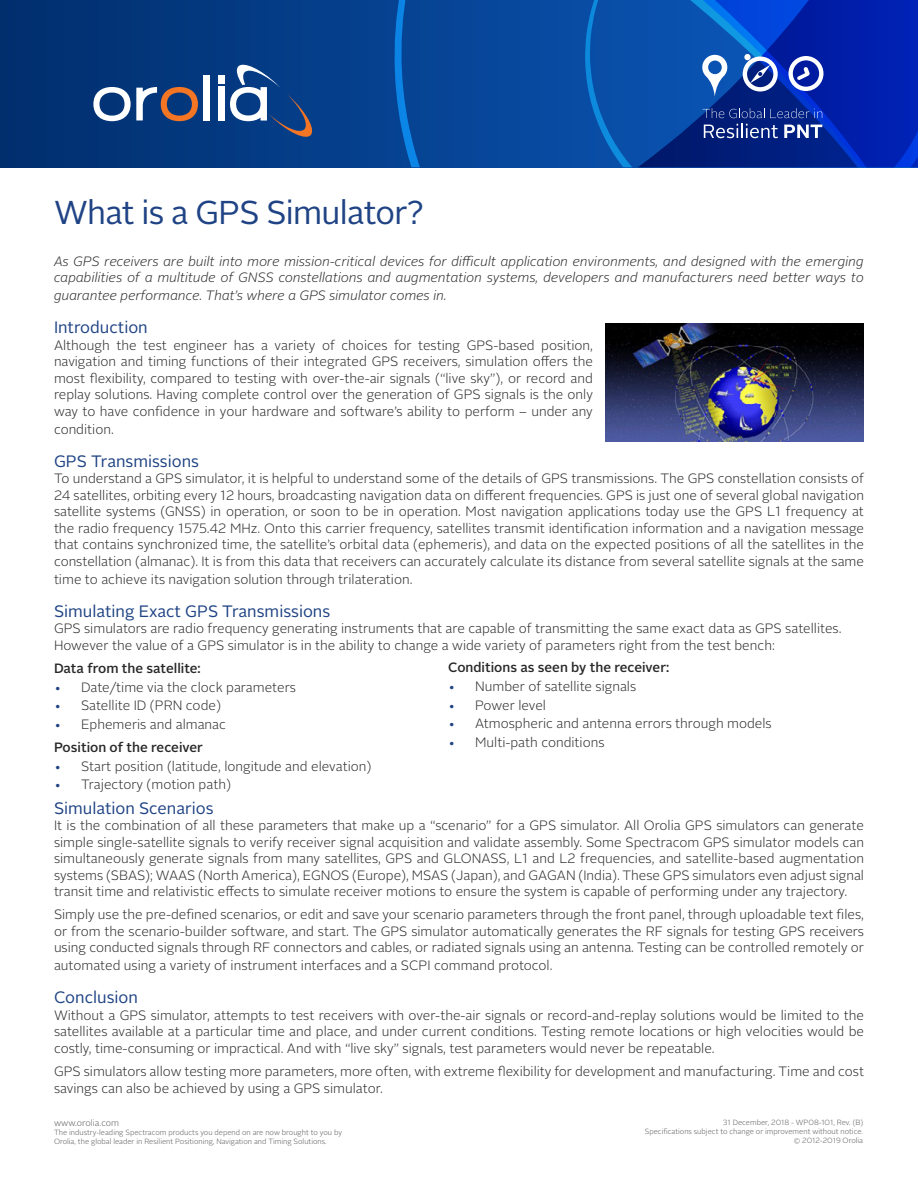
<style>
.page{position:relative;width:918px;height:1188px;background:#fff}
.page>*{position:absolute;margin:0;border:0;box-sizing:border-box;transform-origin:0 0}
.t1{font:33px "Alright Sans";letter-spacing:-.02em;color:#1f4384}
.t2{font:16.5px "Alright Sans";color:#1f4384}
.t3{font:300 13.5px/16.5px "Alright Sans";color:#292829;text-align:justify}
.t4{font:italic 300 13.5px/16.5px "Alright Sans";color:#292829}
.t5{font:500 13.5px/23.2px "Alright Sans";color:#292829}
.t6{font:300 9px "Alright Sans";color:#58595b}
.t7{font:300 7.5px/9px "Alright Sans";color:#58595b;text-align:right}
.s1{color:#1f4384}
.s2{font-weight:300;color:#1f4384}
.s3{font-weight:300}
</style>
<div class="page">
<svg style="left:0;top:0;width:638px;height:167px;background:#043d88"></svg>
<svg style="left:638px;top:0;width:36px;height:167px;background:#084aa6"></svg>
<svg style="left:585px;top:0;width:47px;height:167px;background:#0955ad"></svg>
<svg style="left:395px;top:0;width:25px;height:167px;background:#0755aa"></svg>
<div style="left:204px;top:75px;width:6px;height:45px;background:#fff"></div>
<div style="left:218px;top:86px;width:6px;height:34px;background:#fff"></div>
<div style="left:218px;top:75px;width:6px;height:9px;background:#fff"></div>
<svg style="left:93px;top:87px;width:105px;height:34px"></svg>
<svg style="left:230px;top:61px;width:85px;height:80px;background:#2c5691"></svg>
<svg style="left:674px;top:0;width:244px;height:167px;background:#0f38ab"></svg>
<img style="left:606px;top:323px;width:258px;height:118px">
<h1 class="t1" style="left:54px;top:191px;width:371px">What is a GPS Simulator?</h1>
<p class="t4" style="left:54px;top:253px;width:812px">As GPS receivers are built into more mission-critical devices for difficult application environments, and designed with the emerging capabilities of a multitude of GNSS constellations and augmentation systems, developers and manufacturers need better ways to</p>
<p class="t4" style="left:54px;top:288px;width:394px">guarantee performance. That’s where a GPS simulator comes in.</p>
<p class="t2" style="left:54px;top:316px;width:95px">Introduction</p>
<p class="t3" style="left:54px;top:337px;width:540px">Although the test engineer has a variety of choices for testing GPS-based position, navigation and timing functions of their integrated GPS receivers, simulation offers the most flexibility, compared to testing with over-the-air signals (“live sky”), or record and replay solutions. Having complete control over the generation of GPS signals is the only way to have confidence in your hardware and software’s ability to perform – under any</p>
<p class="t3" style="left:54px;top:421px;width:61px">condition.</p>
<p class="t2" style="left:54px;top:450px;width:147px">GPS Transmissions</p>
<p class="t3" style="left:54px;top:471px;width:812px">To understand a GPS simulator, it is helpful to understand some of the details of GPS transmissions. The GPS constellation consists of 24 satellites, orbiting every 12 hours, broadcasting navigation data on different frequencies. GPS is just one of several global navigation satellite systems (GNSS) in operation, or soon to be in operation. Most navigation applications today use the GPS L1 frequency at the radio frequency 1575.42 MHz. Onto this carrier frequency, satellites transmit identification information and a navigation message that contains synchronized time, the satellite’s orbital data (ephemeris), and data on the expected positions of all the satellites in the constellation (almanac). It is from this data that receivers can accurately calculate its distance from several satellite signals at the same</p>
<p class="t3" style="left:54px;top:571px;width:360px">time to achieve its navigation solution through trilateration.</p>
<p class="t2" style="left:54px;top:600px;width:278px">Simulating Exact GPS Transmissions</p>
<p class="t3" style="left:54px;top:621px;width:789px">GPS simulators are radio frequency generating instruments that are capable of transmitting the same exact data as GPS satellites.<br>However the value of a GPS simulator is in the ability to change a wide variety of parameters right from the test bench:</p>
<p class="t5" style="left:54px;top:657px;width:148px">Data from the satellite:</p>
<p class="t3" style="left:54px;top:679px;width:243px"><span class="s1">•</span> Date/time via the clock parameters</p>
<p class="t3" style="left:54px;top:698px;width:168px"><span class="s1">•</span> Satellite ID (PRN code)</p>
<p class="t5" style="left:54px;top:713px;width:174px"><span class="s2">•</span> <span class="s3">Ephemeris and almanac<br></span>Position of the receiver</p>
<p class="t3" style="left:54px;top:758px;width:319px"><span class="s1">•</span> Start position (latitude, longitude and elevation)</p>
<p class="t3" style="left:54px;top:777px;width:178px"><span class="s1">•</span> Trajectory (motion path)</p>
<p class="t5" style="left:448px;top:656px;width:223px">Conditions as seen by the receiver:</p>
<p class="t3" style="left:448px;top:678px;width:190px"><span class="s1">•</span> Number of satellite signals</p>
<p class="t3" style="left:448px;top:697px;width:99px"><span class="s1">•</span> Power level</p>
<p class="t3" style="left:448px;top:716px;width:325px"><span class="s1">•</span> Atmospheric and antenna errors through models</p>
<p class="t3" style="left:448px;top:734px;width:158px"><span class="s1">•</span> Multi-path conditions</p>
<p class="t2" style="left:54px;top:797px;width:161px">Simulation Scenarios</p>
<p class="t3" style="left:54px;top:817px;width:812px">It is the combination of all these parameters that make up a “scenario” for a GPS simulator. All Orolia GPS simulators can generate simple single-satellite signals to verify receiver signal acquisition and validate assembly. Some Spectracom GPS simulator models can simultaneously generate signals from many satellites, GPS and GLONASS, L1 and L2 frequencies, and satellite-based augmentation systems (SBAS); WAAS (North America), EGNOS (Europe), MSAS (Japan), and GAGAN (India). These GPS simulators even adjust signal transit time and relativistic effects to simulate receiver motions to ensure the system is capable of performing under any trajectory.</p>
<p class="t3" style="left:54px;top:907px;width:812px">Simply use the pre-defined scenarios, or edit and save your scenario parameters through the front panel, through uploadable text files, or from the scenario-builder software, and start. The GPS simulator automatically generates the RF signals for testing GPS receivers using conducted signals through RF connectors and cables, or radiated signals using an antenna. Testing can be controlled remotely or</p>
<p class="t3" style="left:54px;top:958px;width:500px">automated using a variety of instrument interfaces and a SCPI command protocol.</p>
<p class="t2" style="left:54px;top:986px;width:86px">Conclusion</p>
<p class="t3" style="left:54px;top:1007px;width:812px">Without a GPS simulator, attempts to test receivers with over-the-air signals or record-and-replay solutions would be limited to the satellites available at a particular time and place, and under current conditions. Testing remote locations or high velocities would be costly, time-consuming or impractical. And with “live sky” signals, test parameters would never be repeatable.</p>
<p class="t3" style="left:54px;top:1063px;width:812px">GPS simulators allow testing more parameters, more often, with extreme flexibility for development and manufacturing. Time and cost savings can also be achieved by using a GPS simulator.</p>
<p class="t7" style="left:645px;top:1118px;width:220px">31 December, 2018 - WP08-101, Rev. (B)<br>Specifications subject to change or improvement without notice. © 2012-2019 Orolia</p>
<p class="t6" style="left:54px;top:1117px;width:67px">www.orolia.com</p>
<p class="t7" style="left:54px;top:1128px;width:290px;text-align:left">The industry-leading Spectracom products you depend on are now brought to you by<br>Orolia, the global leader in Resilient Positioning, Navigation and Timing Solutions.</p>
</div>
